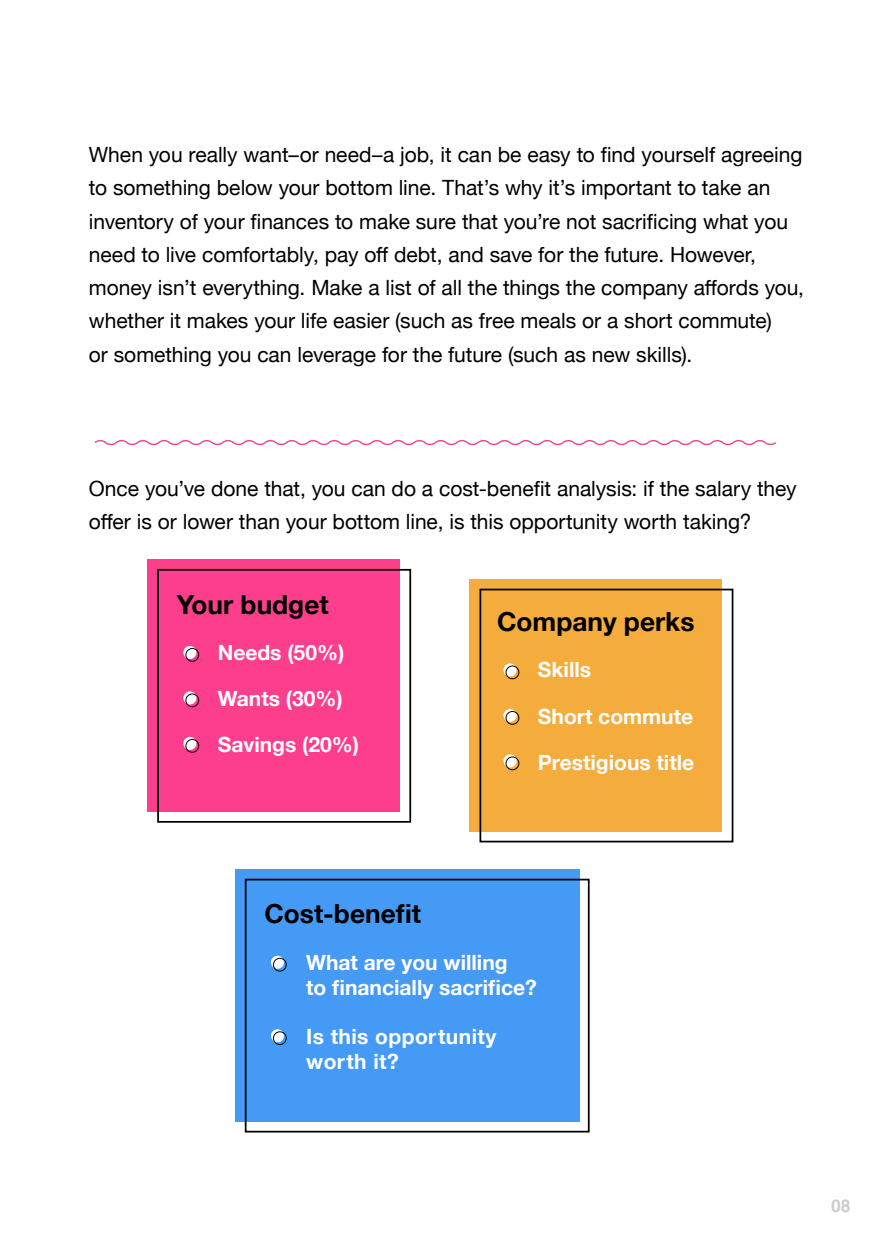
<style>
.page{position:relative;width:870px;height:1235px;background:#fff}
.page>*{position:absolute;margin:0;border:0;box-sizing:border-box;transform-origin:0 0}
.t1{font:700 26.25px "Helvetica Neue";color:#000}
.t2{font:21px/33.2px "Helvetica Neue";color:#000101}
.t3{font:700 21px/46.2px "Helvetica Neue";color:#fff}
.t4{font:700 21px/25.2px "Helvetica Neue";letter-spacing:.02em;color:#fff}
.t5{font:700 17.5px "Helvetica";color:#cdcccb}
</style>
<div class="page">
<svg style="left:94px;top:440px;width:683px;height:6px"></svg>
<div style="left:147px;top:559px;width:252px;height:252px;background:#fd3e8c"></div>
<div style="left:235px;top:869px;width:345px;height:252px;background:#449af4"></div>
<div style="left:470px;top:579px;width:252px;height:252px;background:#f4ac3d"></div>
<div style="left:157px;top:569px;width:254px;height:254px;border:2px solid #000"></div>
<div style="left:245px;top:879px;width:344px;height:253px;border:2px solid #000"></div>
<div style="left:479px;top:589px;width:254px;height:253px;border:2px solid #000"></div>
<svg style="left:183px;top:646px;width:13px;height:13px"></svg>
<div style="left:185px;top:648px;width:14px;height:14px;border:1px solid #000;border-radius:50%"></div>
<svg style="left:183px;top:691px;width:13px;height:13px"></svg>
<div style="left:185px;top:693px;width:14px;height:14px;border:1px solid #000;border-radius:50%"></div>
<svg style="left:183px;top:737px;width:13px;height:13px"></svg>
<div style="left:185px;top:739px;width:14px;height:14px;border:1px solid #000;border-radius:50%"></div>
<svg style="left:271px;top:956px;width:13px;height:13px"></svg>
<div style="left:273px;top:958px;width:13px;height:13px;border:1px solid #000;border-radius:50%"></div>
<div style="left:271px;top:1029px;width:13px;height:13px;background:#fff;border-radius:50%"></div>
<div style="left:273px;top:1031px;width:13px;height:14px;border:1px solid #000;border-radius:50%"></div>
<svg style="left:503px;top:663px;width:13px;height:13px"></svg>
<div style="left:505px;top:665px;width:14px;height:14px;border:1px solid #000;border-radius:50%"></div>
<svg style="left:503px;top:709px;width:13px;height:13px"></svg>
<div style="left:505px;top:711px;width:14px;height:14px;border:1px solid #000;border-radius:50%"></div>
<svg style="left:503px;top:754px;width:13px;height:13px"></svg>
<div style="left:505px;top:756px;width:14px;height:14px;border:1px solid #000;border-radius:50%"></div>
<p class="t2" style="left:89px;top:139px;width:716px">When you really want–or need–a job, it can be easy to find yourself agreeing to something below your bottom line. That’s why it’s important to take an inventory of your finances to make sure that you’re not sacrificing what you need to live comfortably, pay off debt, and save for the future. However, money isn’t everything. Make a list of all the things the company affords you, whether it makes your life easier (such as free meals or a short commute)<br>or something you can leverage for the future (such as new skills).</p>
<p class="t2" style="left:89px;top:473px;width:709px">Once you’ve done that, you can do a cost-benefit analysis: if the salary they offer is or lower than your bottom line, is this opportunity worth taking?</p>
<p class="t1" style="left:177px;top:584px;width:153px">Your budget</p>
<p class="t3" style="left:218px;top:630px;width:143px">Needs (50%)<br>Wants (30%)<br>Savings (20%)</p>
<p class="t1" style="left:264px;top:893px;width:158px">Cost-benefit</p>
<p class="t1" style="left:497px;top:601px;width:199px">Company perks</p>
<p class="t3" style="left:538px;top:647px;width:158px">Skills<br>Short commute<br>Prestigious title</p>
<p class="t3" style="left:306px;top:950px;width:232px;line-height:25.2px">What are you willing<br>to financially sacrifice?</p>
<p class="t4" style="left:306px;top:1024px;width:192px">Is this opportunity worth it?</p>
<p class="t5" style="left:831px;top:1192px;width:21px">08</p>
</div>
